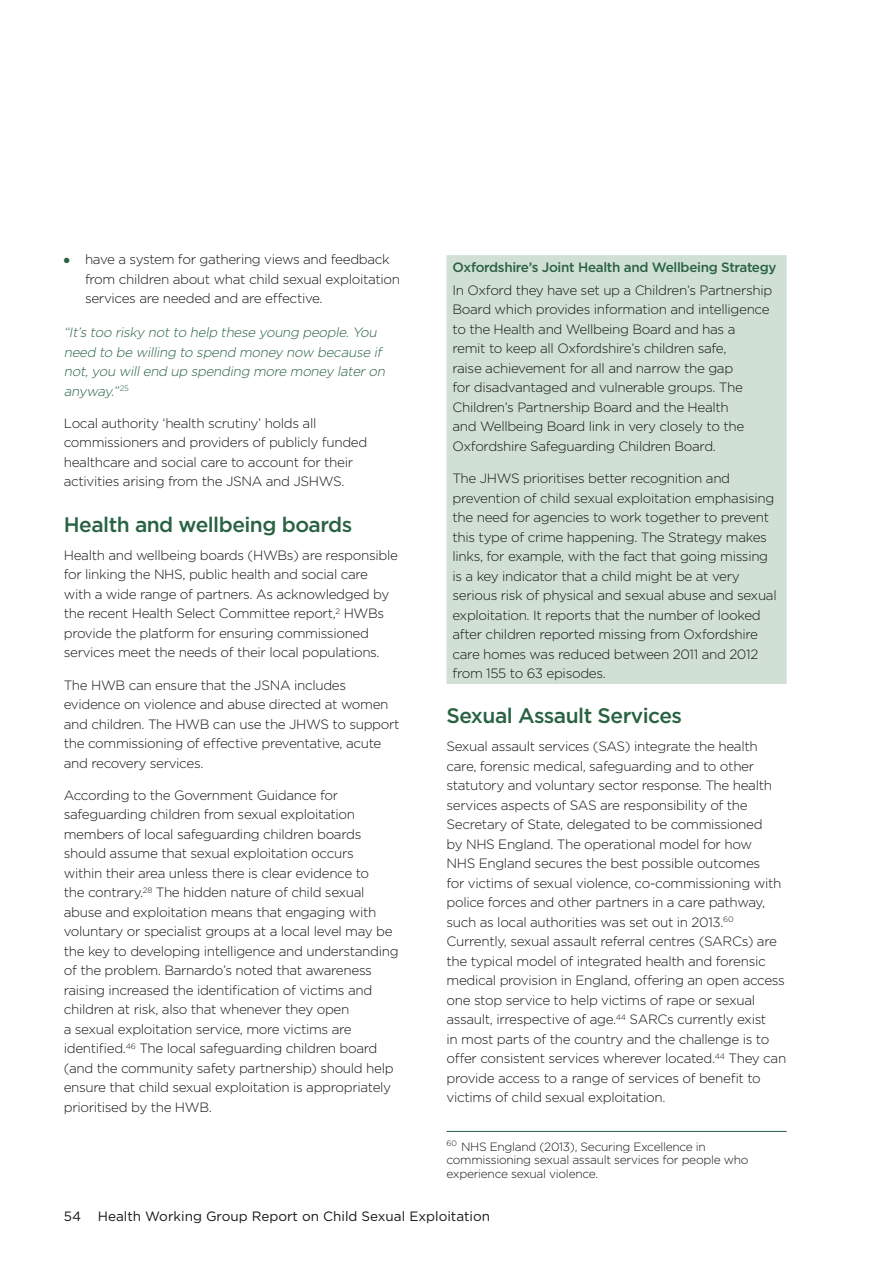
<style>
.page{position:relative;width:893px;height:1263px;background:#fff}
.page>*{position:absolute;margin:0;border:0;box-sizing:border-box;transform-origin:0 0}
.Heading_One{font:500 21px "Gotham";letter-spacing:-.025em;color:#296243}
.Body_text{font:300 13.5px/19.5px "Gotham";letter-spacing:-.025em;color:#151616}
.Coloured_Italics{font:italic 300 13.5px/19.5px "Gotham";color:#296243}
.t1{font:13.5px "Gotham";color:#151616}
.Subheading_three{font:500 13.5px "Gotham";letter-spacing:-.025em;color:#296243}
.Footnotes{font:300 12px/13.5px "Gotham";letter-spacing:-.025em;color:#151616}
.s1{color:#296243}
</style>
<div class="page">
<div style="left:446px;top:255px;width:341px;height:429px;background:#d1e0d4"></div>
<hr style="left:446px;top:1131px;width:341px;height:1px;background:#296243">
<p class="Body_text" style="left:85px;top:250px;width:317px;text-indent:-21px"><span class="s1">●</span> have a system for gathering views and feedback from children about what child sexual exploitation services are needed and are effective.</p>
<p class="Coloured_Italics" style="left:64px;top:323px;width:326px">“It’s too risky notto help these young people.You need to be willing to spend money now because if not,you willend up spending more money lateron anyway.”<sup>2</sup> <sup>5</sup></p>
<p class="Body_text" style="left:64px;top:413px;width:305px">Local authority ‘health scrutiny’ holds all commissioners and providers of publicly funded healthcare and social care to account for their activities arising from the JSNA and JSHWS.</p>
<p class="Heading_One" style="left:64px;top:512px;width:290px">Health and wellbeing boards</p>
<p class="Body_text" style="left:64px;top:545px;width:336px">Health and wellbeing boards (HWBs) are responsible for linking the NHS, public health and social care with a wide range of partners. As acknowledged by the recent Health Select Committee report,<sup>2</sup> HWBs provide the platform for ensuring commissioned services meet the needs of their local populations.</p>
<p class="Body_text" style="left:64px;top:675px;width:337px">The HWB can ensure that the JSNA includes evidence on violence and abuse directed at women and children. The HWB can use the JHWS to support the commissioning of effective preventative, acute and recovery services.</p>
<p class="Body_text" style="left:64px;top:785px;width:336px">According to the Government Guidance for safeguarding children from sexual exploitation members of local safeguarding children boards should assume that sexual exploitation occurs<br>within their area unless there is clear evidence to<br>the contrary.<sup>28</sup> The hidden nature of child sexual abuse and exploitation means that engaging with voluntary or specialist groups at a local level may be the key to developing intelligence and understanding of the problem. Barnardo’s noted that awareness raising increased the identification of victims and children at risk, also that whenever they open<br>a sexual exploitation service, more victims are identified.<sup>46</sup> The local safeguarding children board (and the community safety partnership) should help ensure that child sexual exploitation is appropriately prioritised by the HWB.</p>
<p class="Subheading_three" style="left:452px;top:259px;width:326px">Oxfordshire’s Joint Health and Wellbeing Strategy</p>
<p class="Body_text" style="left:452px;top:280px;width:321px">In Oxford they have set up a Children’s Partnership Board which provides information and intelligence to the Health and Wellbeing Board and has a<br>remit to keep all Oxfordshire’s children safe,<br>raise achievement for all and narrow the gap<br>for disadvantaged and vulnerable groups. The Children’s Partnership Board and the Health<br>and Wellbeing Board link in very closely to the Oxfordshire Safeguarding Children Board.</p>
<p class="Body_text" style="left:452px;top:469px;width:326px">The JHWS prioritises better recognition and prevention of child sexual exploitation emphasising the need for agencies to work together to prevent this type of crime happening. The Strategy makes links, for example, with the fact that going missing is a key indicator that a child might be at very serious risk of physical and sexual abuse and sexual exploitation. It reports that the number of looked after children reported missing from Oxfordshire care homes was reduced between 2011 and 2012 from 155 to 63 episodes.</p>
<p class="Heading_One" style="left:446px;top:704px;width:237px">Sexual Assault Services</p>
<p class="Body_text" style="left:446px;top:737px;width:341px">Sexual assault services (SAS) integrate the health care, forensic medical, safeguarding and to other statutory and voluntary sector response. The health services aspects of SAS are responsibility of the Secretary of State, delegated to be commissioned<br>by NHS England. The operational model for how<br>NHS England secures the best possible outcomes<br>for victims of sexual violence, co-commissioning with police forces and other partners in a care pathway, such as local authorities was set out in 2013.<sup>60<br></sup>Currently, sexual assault referral centres (SARCs) are the typical model of integrated health and forensic medical provision in England, offering an open access one stop service to help victims of rape or sexual assault, irrespective of age.<sup>44</sup> SARCs currently exist<br>in most parts of the country and the challenge is to offer consistent services wherever located.<sup>44</sup> They can provide access to a range of services of benefit to victims of child sexual exploitation.</p>
<p class="Footnotes" style="left:446px;top:1140px;width:303px"><sup>60</sup> NHS England (2013), Securing Excellence in commissioning sexual assault services for people who experience sexual violence.</p>
<p class="t1" style="left:64px;top:1208px;width:428px">54 Health Working Group Report on Child Sexual Exploitation</p>
</div>
